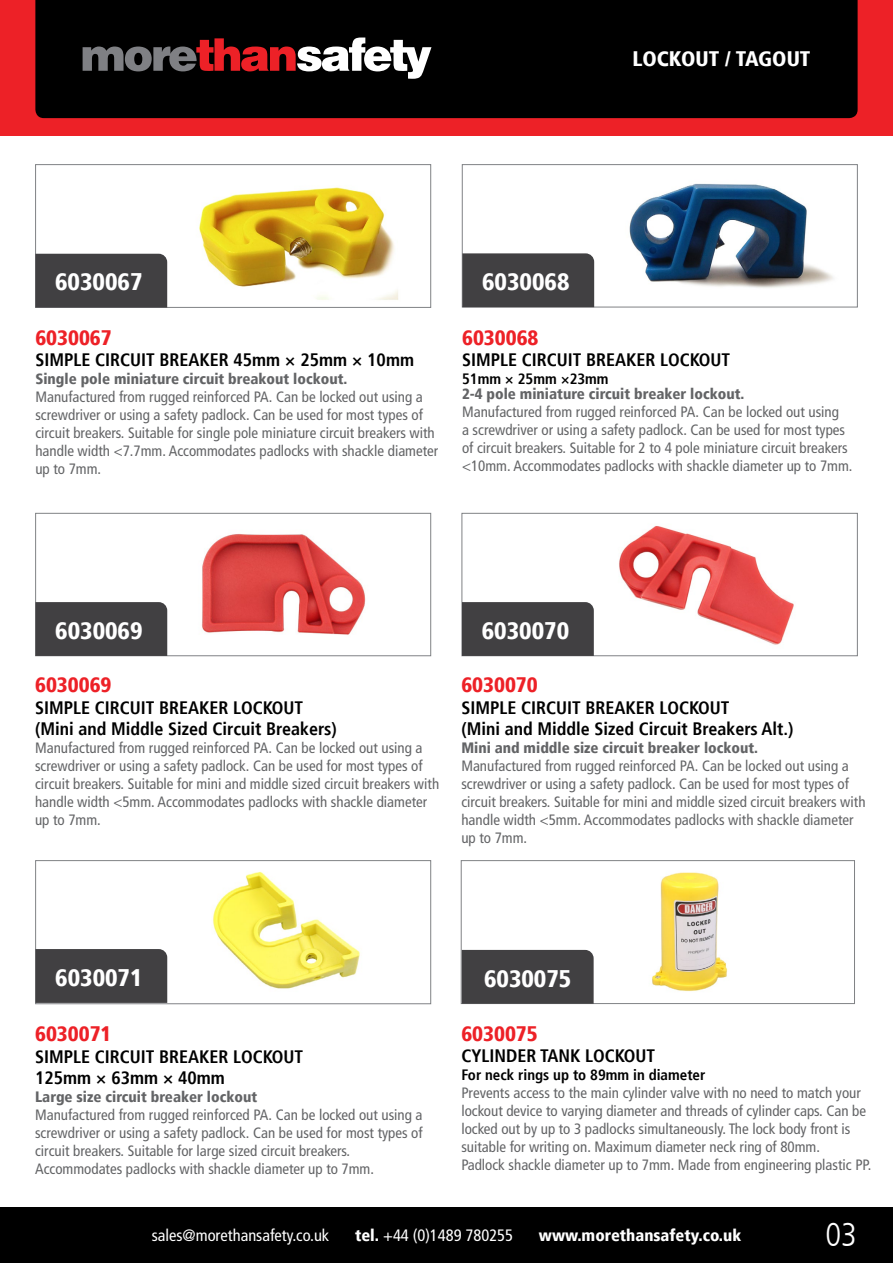
<style>
.page{position:relative;width:893px;height:1263px;background:#fff}
.page>*{position:absolute;margin:0;border:0;box-sizing:border-box;transform-origin:0 0}
.t1{font:300 condensed 33px "Frutiger LT";color:#fff}
.t2{font:900 condensed 24px "Frutiger";color:#fff}
.t3{font:900 condensed 21px "Frutiger";color:#ed2127}
.t4{font:900 condensed 21px "Frutiger";color:#fff}
.t5{font:700 condensed 18px/21.6px "Frutiger";color:#000}
.t6{font:condensed 16.5px "Frutiger LT";color:#fff}
.t7{font:900 condensed 16.5px "Frutiger";color:#fff}
.t8{font:condensed 15px/18px "Frutiger LT";color:#636466}
.t9{font:900 condensed 15px "Frutiger LT";color:#636466}
.t10{font:700 condensed 15px "Frutiger";color:#000}
.s1{font-family:"Frutiger";font-weight:900}
</style>
<div class="page">
<div style="left:0;top:1208px;width:893px;height:55px;background:#000"></div>
<div style="left:0;top:0;width:893px;height:136px;background:#ed2127"></div>
<div style="left:35px;top:0;width:823px;height:118px;background:#000"></div>
<svg style="left:83px;top:38px;width:348px;height:41px;background:#5e4344"></svg>
<img style="left:629px;top:183px;width:204px;height:105px">
<div style="left:462px;top:164px;width:395px;height:143px;border:1px solid #808285"></div>
<img style="left:167px;top:187px;width:231px;height:119px">
<div style="left:35px;top:164px;width:396px;height:144px;border:1px solid #808285"></div>
<div style="left:35px;top:254px;width:132px;height:54px;background:#414042"></div>
<div style="left:462px;top:253px;width:132px;height:54px;background:#414042"></div>
<img style="left:167px;top:534px;width:199px;height:120px">
<div style="left:35px;top:513px;width:396px;height:143px;border:1px solid #808285"></div>
<div style="left:35px;top:602px;width:132px;height:54px;background:#414042"></div>
<img style="left:619px;top:526px;width:175px;height:119px">
<div style="left:462px;top:513px;width:395px;height:143px;border:1px solid #808285"></div>
<div style="left:462px;top:602px;width:132px;height:54px;background:#414042"></div>
<img style="left:167px;top:871px;width:193px;height:131px">
<div style="left:35px;top:860px;width:396px;height:144px;border:1px solid #808285"></div>
<div style="left:35px;top:949px;width:132px;height:54px;background:#414042"></div>
<img style="left:580px;top:872px;width:148px;height:120px">
<div style="left:461px;top:860px;width:394px;height:144px;border:1px solid #808285"></div>
<div style="left:462px;top:950px;width:132px;height:54px;background:#414042"></div>
<h3 class="t4" style="left:632px;top:46px;width:180px">LOCKOUT / TAGOUT</h3>
<h2 class="t2" style="left:55px;top:268px;width:89px">6030067</h2>
<h3 class="t3" style="left:35px;top:325px;width:78px">6030067</h3>
<p class="t5" style="left:35px;top:349px;width:380px">SIMPLE CIRCUIT BREAKER 45mm × 25mm × 10mm</p>
<p class="t9" style="left:35px;top:370px;width:314px">Single pole miniature circuit breakout lockout.</p>
<p class="t8" style="left:35px;top:388px;width:404px">Manufactured from rugged reinforced PA. Can be locked out using a screwdriver or using a safety padlock. Can be used for most types of circuit breakers. Suitable for single pole miniature circuit breakers with handle width &lt;7.7mm. Accommodates padlocks with shackle diameter up to 7mm.</p>
<h2 class="t2" style="left:482px;top:267px;width:89px">6030068</h2>
<h3 class="t3" style="left:462px;top:325px;width:78px">6030068</h3>
<p class="t5" style="left:462px;top:349px;width:270px">SIMPLE CIRCUIT BREAKER LOCKOUT</p>
<p class="t10" style="left:462px;top:370px;width:148px">51mm × 25mm ×23mm</p>
<p class="t9" style="left:462px;top:385px;width:284px">2-4 pole miniature circuit breaker lockout.</p>
<p class="t8" style="left:462px;top:403px;width:392px">Manufactured from rugged reinforced PA. Can be locked out using<br>a screwdriver or using a safety padlock. Can be used for most types of circuit breakers. Suitable for 2 to 4 pole miniature circuit breakers &lt;10mm. Accommodates padlocks with shackle diameter up to 7mm.</p>
<h2 class="t2" style="left:55px;top:616px;width:89px">6030069</h2>
<h3 class="t3" style="left:35px;top:672px;width:78px">6030069</h3>
<p class="t5" style="left:35px;top:696px;width:303px">SIMPLE CIRCUIT BREAKER LOCKOUT (Mini and Middle Sized Circuit Breakers)</p>
<p class="t8" style="left:35px;top:739px;width:406px">Manufactured from rugged reinforced PA. Can be locked out using a screwdriver or using a safety padlock. Can be used for most types of circuit breakers. Suitable for mini and middle sized circuit breakers with handle width &lt;5mm. Accommodates padlocks with shackle diameter up to 7mm.</p>
<h2 class="t2" style="left:482px;top:616px;width:89px">6030070</h2>
<h3 class="t3" style="left:461px;top:672px;width:78px">6030070</h3>
<p class="t5" style="left:461px;top:697px;width:334px">SIMPLE CIRCUIT BREAKER LOCKOUT<br>(Mini and Middle Sized Circuit Breakers Alt.)</p>
<p class="t9" style="left:461px;top:739px;width:298px">Mini and middle size circuit breaker lockout.</p>
<p class="t8" style="left:461px;top:757px;width:406px">Manufactured from rugged reinforced PA. Can be locked out using a screwdriver or using a safety padlock. Can be used for most types of circuit breakers. Suitable for mini and middle sized circuit breakers with handle width &lt;5mm. Accommodates padlocks with shackle diameter up to 7mm.</p>
<h2 class="t2" style="left:55px;top:963px;width:89px">6030071</h2>
<h3 class="t3" style="left:35px;top:1021px;width:78px">6030071</h3>
<p class="t5" style="left:35px;top:1045px;width:270px">SIMPLE CIRCUIT BREAKER LOCKOUT<br>125mm × 63mm × 40mm</p>
<p class="t9" style="left:35px;top:1088px;width:224px">Large size circuit breaker lockout</p>
<p class="t8" style="left:35px;top:1106px;width:389px">Manufactured from rugged reinforced PA. Can be locked out using a screwdriver or using a safety padlock. Can be used for most types of circuit breakers. Suitable for large sized circuit breakers.<br>Accommodates padlocks with shackle diameter up to 7mm.</p>
<h2 class="t2" style="left:484px;top:964px;width:89px">6030075</h2>
<h3 class="t3" style="left:461px;top:1021px;width:78px">6030075</h3>
<p class="t5" style="left:461px;top:1045px;width:195px">CYLINDER TANK LOCKOUT</p>
<p class="t10" style="left:461px;top:1066px;width:245px">For neck rings up to 89mm in diameter</p>
<p class="t8" style="left:461px;top:1084px;width:411px">Prevents access to the main cylinder valve with no need to match your lockout device to varying diameter and threads of cylinder caps. Can be locked out by up to 3 padlocks simultaneously. The lock body front is suitable for writing on. Maximum diameter neck ring of 80mm.<br>Padlock shackle diameter up to 7mm. Made from engineering plastic PP.</p>
<p class="t6" style="left:152px;top:1226px;width:179px">sales@morethansafety.co.uk</p>
<p class="t6" style="left:355px;top:1226px;width:160px"><span class="s1">tel.</span> +44 (0)1489 780255</p>
<p class="t7" style="left:539px;top:1225px;width:204px">www.morethansafety.co.uk</p>
<h1 class="t1" style="left:825px;top:1216px;width:33px">03</h1>
</div>
